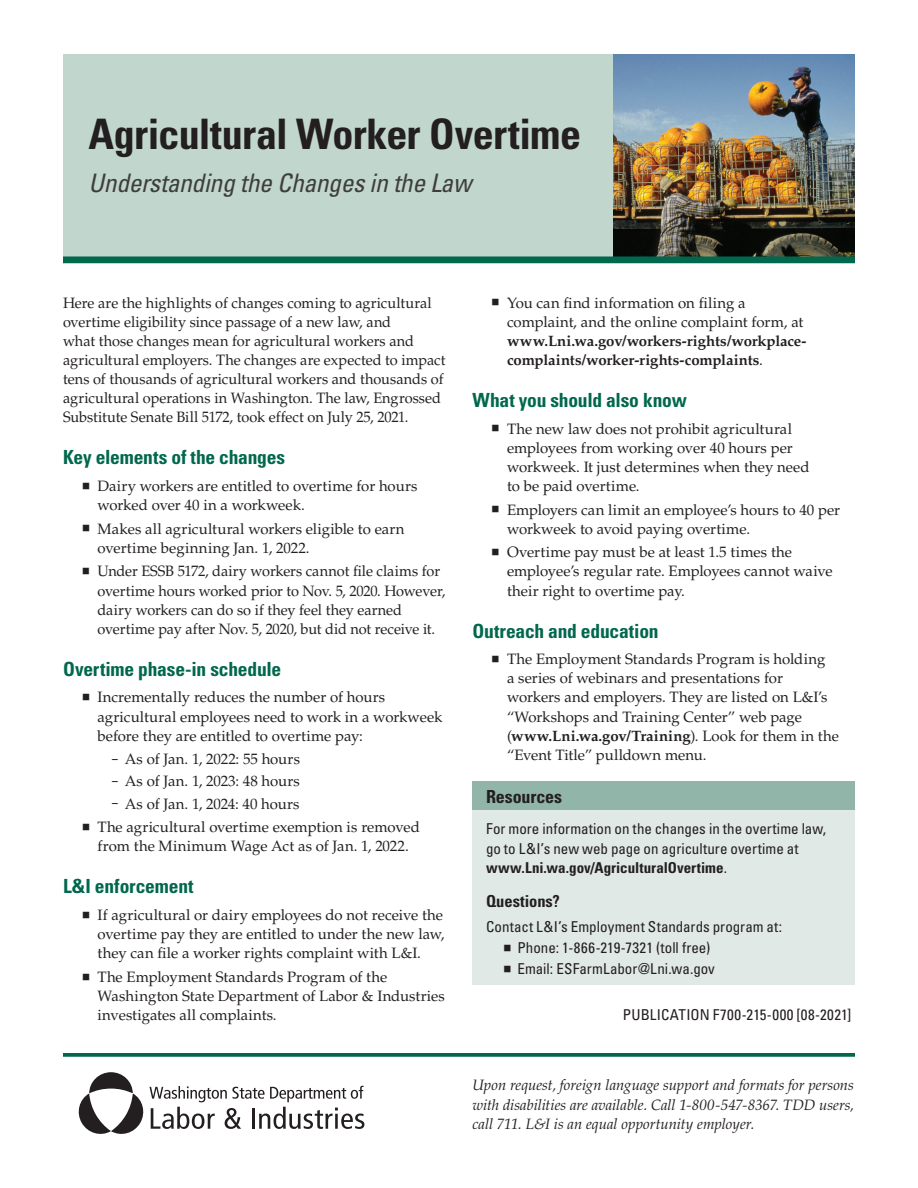
<style>
.page{position:relative;width:918px;height:1188px;background:#fff}
.page>*{position:absolute;margin:0;border:0;box-sizing:border-box;transform-origin:0 0}
.t1{font:700 condensed 42px "Univers LT Std";letter-spacing:-.015em;color:#231f20}
.Subtitle{font:italic condensed 25.5px "Univers LT Std";letter-spacing:-.015em;color:#3e3e3f}
.Subhead_Level_1{font:700 condensed 19.5px "Univers LT Std";letter-spacing:-.01em;color:#01674d}
.Box_Header{font:700 condensed 18px "Univers LT Std";letter-spacing:-.005em;color:#231f20}
.Box_Subhead{font:700 condensed 16.5px "Univers LT Std";color:#231f20}
.Body_-_10{font:15px/19.2px "Palatino LT Std";color:#231f20}
.Box_Body_-_10{font:condensed 15px/19.2px "Univers LT Std";color:#231f20}
.ADA_Statement{font:italic 15px/19.5px "Palatino LT Std";color:#231f20;text-align:justify}
.t2{font:700 15px/19.2px "Palatino LT Std";letter-spacing:-.01em;color:#231f20}
.Publication_Number{font:condensed 15px "Univers LT Std";letter-spacing:.025em;color:#231f20}
.s1{font-family:"Univers LT Std";font-size:13.05px}
.s2{font-weight:400}
.s3{font-weight:700}
</style>
<div class="page">
<svg style="left:79px;top:1072px;width:285px;height:62px"></svg>
<div style="left:63px;top:54px;width:551px;height:202px;background:#c1d6cd"></div>
<img style="left:614px;top:54px;width:241px;height:202px">
<div style="left:63px;top:256px;width:792px;height:7px;background:#01674d"></div>
<div style="left:472px;top:781px;width:383px;height:31px;background:#91b5a8"></div>
<div style="left:472px;top:810px;width:383px;height:77px;background:#e0e9e5"></div>
<div style="left:472px;top:882px;width:383px;height:40px;background:#e0e9e5"></div>
<div style="left:472px;top:908px;width:383px;height:39px;background:#e0e9e5"></div>
<div style="left:472px;top:929px;width:383px;height:34px;background:#e0e9e5"></div>
<div style="left:472px;top:950px;width:383px;height:34px;background:#e0e9e5"></div>
<svg style="left:63px;top:1053px;width:792px;height:4px;background:#107057"></svg>
<h1 class="t1" style="left:88px;top:108px;width:494px">Agricultural Worker Overtime</h1>
<h2 class="Subtitle" style="left:88px;top:167px;width:384px">Understanding the Changes in the Law</h2>
<p class="Body_-_10" style="left:63px;top:293px;width:384px">Here are the highlights of changes coming to agricultural overtime eligibility since passage of a new law, and<br>what those changes mean for agricultural workers and agricultural employers. The changes are expected to impact tens of thousands of agricultural workers and thousands of agricultural operations in Washington. The law, Engrossed Substitute Senate Bill 5172, took effect on July 25, 2021.</p>
<h3 class="Subhead_Level_1" style="left:63px;top:445px;width:224px">Key elements of the changes</h3>
<p class="Body_-_10" style="left:98px;top:477px;width:321px">Dairy workers are entitled to overtime for hours worked over 40 in a workweek.</p>
<p class="Body_-_10" style="left:98px;top:519px;width:309px">Makes all agricultural workers eligible to earn overtime beginning Jan. 1, 2022.</p>
<p class="Body_-_10" style="left:98px;top:562px;width:350px">Under ESSB 5172, dairy workers cannot file claims for overtime hours worked prior to Nov. 5, 2020. However, dairy workers can do so if they feel they earned overtime pay after Nov. 5, 2020, but did not receive it.</p>
<h3 class="Subhead_Level_1" style="left:63px;top:657px;width:220px">Overtime phase-in schedule</h3>
<p class="Body_-_10" style="left:98px;top:688px;width:347px">Incrementally reduces the number of hours agricultural employees need to work in a workweek before they are entitled to overtime pay:</p>
<p class="Body_-_10" style="left:111px;top:750px;width:190px"><span class="s1">-</span> As of Jan. 1, 2022: 55 hours</p>
<p class="Body_-_10" style="left:111px;top:772px;width:190px"><span class="s1">-</span> As of Jan. 1, 2023: 48 hours</p>
<p class="Body_-_10" style="left:111px;top:794px;width:190px"><span class="s1">-</span> As of Jan. 1, 2024: 40 hours</p>
<p class="Body_-_10" style="left:98px;top:818px;width:324px">The agricultural overtime exemption is removed from the Minimum Wage Act as of Jan. 1, 2022.</p>
<h3 class="Subhead_Level_1" style="left:63px;top:874px;width:132px">L&amp;I enforcement</h3>
<p class="Body_-_10" style="left:98px;top:906px;width:349px;text-align:justify">If agricultural or dairy employees do not receive the overtime pay they are entitled to under the new law, they can file a worker rights complaint with L&amp;I.</p>
<p class="Body_-_10" style="left:98px;top:967px;width:349px">The Employment Standards Program of the<br>Washington State Department of Labor &amp; Industries investigates all complaints.</p>
<p class="t2" style="left:507px;top:293px;width:301px"><span class="s2">You can find information on filing a complaint, and the online complaint form, at </span>www.Lni.wa.gov/workers-rights/workplace&shy;complaints/worker-rights-complaints<span class="s2">.</span></p>
<h3 class="Subhead_Level_1" style="left:472px;top:388px;width:216px">What you should also know</h3>
<p class="Body_-_10" style="left:507px;top:419px;width:304px">The new law does not prohibit agricultural employees from working over 40 hours per workweek. It just determines when they need to be paid overtime.</p>
<p class="Body_-_10" style="left:507px;top:500px;width:335px">Employers can limit an employee’s hours to 40 per workweek to avoid paying overtime.</p>
<p class="Body_-_10" style="left:507px;top:543px;width:327px">Overtime pay must be at least 1.5 times the employee’s regular rate. Employees cannot waive their right to overtime pay.</p>
<h3 class="Subhead_Level_1" style="left:472px;top:619px;width:188px">Outreach and education</h3>
<p class="Body_-_10" style="left:507px;top:650px;width:333px">The Employment Standards Program is holding<br>a series of webinars and presentations for workers and employers. They are listed on L&amp;I’s “Workshops and Training Center” web page (<span class="s3">www.Lni.wa.gov/Training</span>). Look for them in the “Event Title” pulldown menu.</p>
<h3 class="Box_Header" style="left:486px;top:786px;width:78px">Resources</h3>
<p class="Box_Body_-_10" style="left:486px;top:819px;width:342px">For more information on the changes in the overtime law, go to L&amp;I’s new web page on agriculture overtime at <span class="s3">www.Lni.wa.gov/AgriculturalOvertime</span>.</p>
<h4 class="Box_Subhead" style="left:486px;top:891px;width:75px">Questions?</h4>
<p class="Box_Body_-_10" style="left:486px;top:917px;width:298px">Contact L&amp;I’s Employment Standards program at:</p>
<p class="Box_Body_-_10" style="left:518px;top:938px;width:194px">Phone: 1-866-219-7321 (toll free)</p>
<p class="Box_Body_-_10" style="left:518px;top:959px;width:199px">Email: ESFarmLabor@Lni.wa.gov</p>
<p class="Publication_Number" style="left:623px;top:1005px;width:230px">PUBLICATION F700-215-000 [08-2021]</p>
<p class="ADA_Statement" style="left:472px;top:1076px;width:383px">Upon request, foreign language support and formats for persons with disabilities are available. Call 1-800-547-8367. TDD users, call 711. L&amp;I is an equal opportunity employer.</p>
</div>
